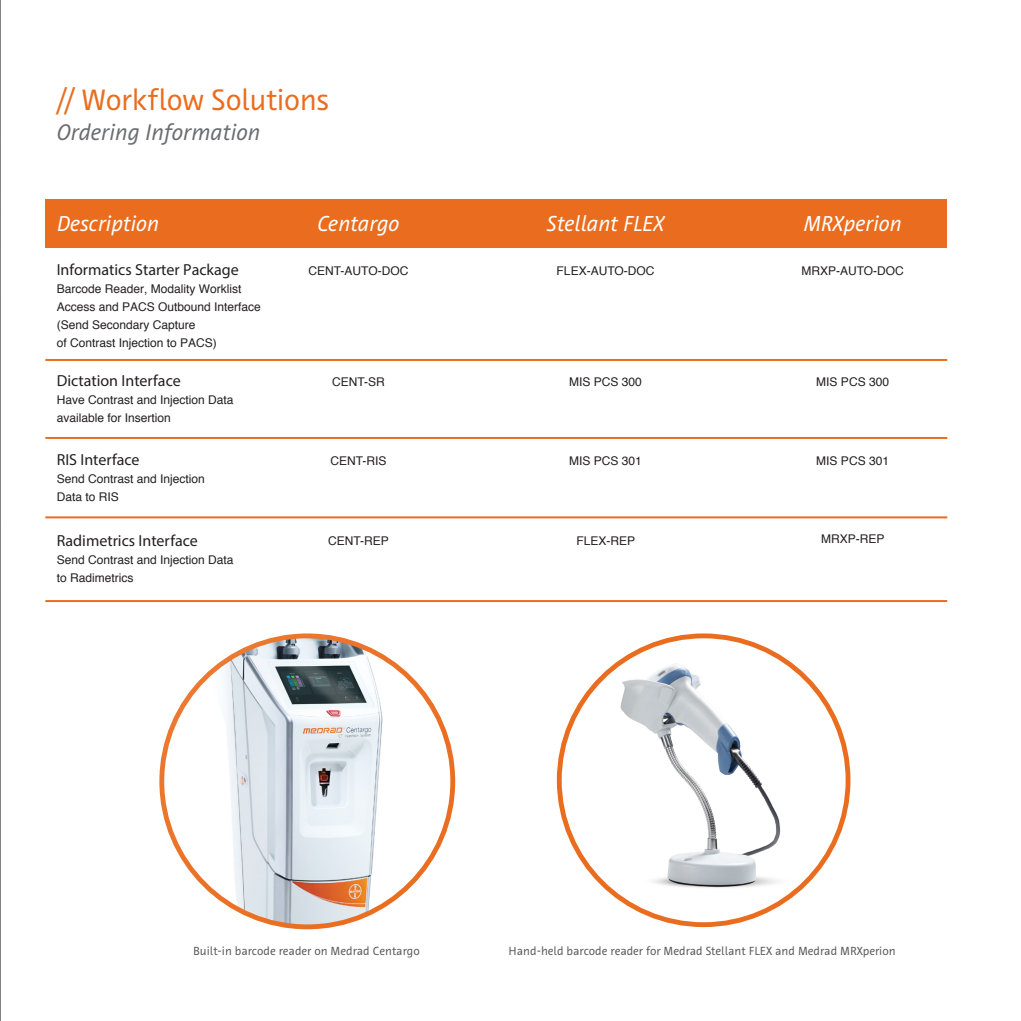
<style>
.page{position:relative;width:1021px;height:1021px;background:#fff}
.page>*{position:absolute;margin:0;border:0;box-sizing:border-box;transform-origin:0 0}
._15_18_Pt_-_SAL_Subh{font:30px "Bayer Sans";letter-spacing:-.015em;color:#ea6d1f}
._11_5_15_Pt_-_SAL_He{font:italic 23px "Bayer Sans";color:#6c6d70}
.t1{font:italic 22px "Bayer Sans";color:#fff}
.address_text{font:16px "Myriad Pro";color:#231f20}
.address_text-2{font:12px/18px "Helvetica";color:#231f20}
.t2{font:12px "Bayer Sans";color:#57585a}
</style>
<div class="page">
<svg style="left:45px;top:247px;width:739px;height:683px"></svg>
<hr style="left:0;top:0;width:1px;height:1020px;background:#231f20">
<div style="left:45px;top:199px;width:902px;height:48px;background:#ea6d1f"></div>
<hr style="left:45px;top:359px;width:902px;height:2px;background:#ea6d1f">
<hr style="left:45px;top:437px;width:902px;height:2px;background:#ea6d1f">
<hr style="left:45px;top:516px;width:902px;height:2px;background:#ea6d1f">
<hr style="left:45px;top:600px;width:902px;height:2px;background:#ea6d1f">
<p class="_15_18_Pt_-_SAL_Subh" style="left:57px;top:81px;width:274px">// Workflow Solutions</p>
<p class="_11_5_15_Pt_-_SAL_He" style="left:57px;top:118px;width:205px">Ordering Information</p>
<p class="t1" style="left:57px;top:210px;width:104px">Description</p>
<p class="t1" style="left:317px;top:210px;width:84px">Centargo</p>
<p class="address_text-2" style="left:308px;top:262px;width:101px">CENT-AUTO-DOC</p>
<p class="address_text" style="left:57px;top:260px;width:184px">Informatics Starter Package</p>
<p class="address_text-2" style="left:57px;top:280px;width:186px">Barcode Reader, Modality Worklist</p>
<p class="address_text-2" style="left:57px;top:298px;width:206px">Access and PACS Outbound Interface</p>
<p class="address_text-2" style="left:57px;top:316px;width:162px">(Send Secondary Capture<br>of Contrast Injection to PACS)</p>
<p class="address_text" style="left:57px;top:370px;width:126px">Dictation Interface</p>
<p class="address_text-2" style="left:57px;top:391px;width:178px">Have Contrast and Injection Data available for Insertion</p>
<p class="address_text" style="left:57px;top:450px;width:84px">RIS Interface</p>
<p class="address_text-2" style="left:57px;top:470px;width:150px">Send Contrast and Injection<br>Data to RIS</p>
<p class="address_text" style="left:57px;top:530px;width:143px">Radimetrics Interface</p>
<p class="address_text-2" style="left:57px;top:551px;width:178px">Send Contrast and Injection Data to Radimetrics</p>
<p class="address_text-2" style="left:332px;top:373px;width:54px">CENT-SR</p>
<p class="address_text-2" style="left:330px;top:452px;width:58px">CENT-RIS</p>
<p class="address_text-2" style="left:328px;top:531px;width:62px">CENT-REP</p>
<p class="t1" style="left:546px;top:210px;width:119px">Stellant FLEX</p>
<p class="t1" style="left:803px;top:210px;width:100px">MRXperion</p>
<p class="address_text-2" style="left:556px;top:262px;width:99px">FLEX-AUTO-DOC</p>
<p class="address_text-2" style="left:801px;top:262px;width:104px">MRXP-AUTO-DOC</p>
<p class="address_text-2" style="left:569px;top:373px;width:74px">MIS PCS 300</p>
<p class="address_text-2" style="left:816px;top:373px;width:74px">MIS PCS 300</p>
<p class="address_text-2" style="left:569px;top:452px;width:74px">MIS PCS 301</p>
<p class="address_text-2" style="left:816px;top:452px;width:74px">MIS PCS 301</p>
<p class="address_text-2" style="left:576px;top:531px;width:60px">FLEX-REP</p>
<p class="address_text-2" style="left:821px;top:530px;width:65px">MRXP-REP</p>
<p class="t2" style="left:193px;top:943px;width:228px">Built-in barcode reader on Medrad Centargo</p>
<p class="t2" style="left:508px;top:943px;width:388px">Hand-held barcode reader for Medrad Stellant FLEX and Medrad MRXperion</p>
</div>
